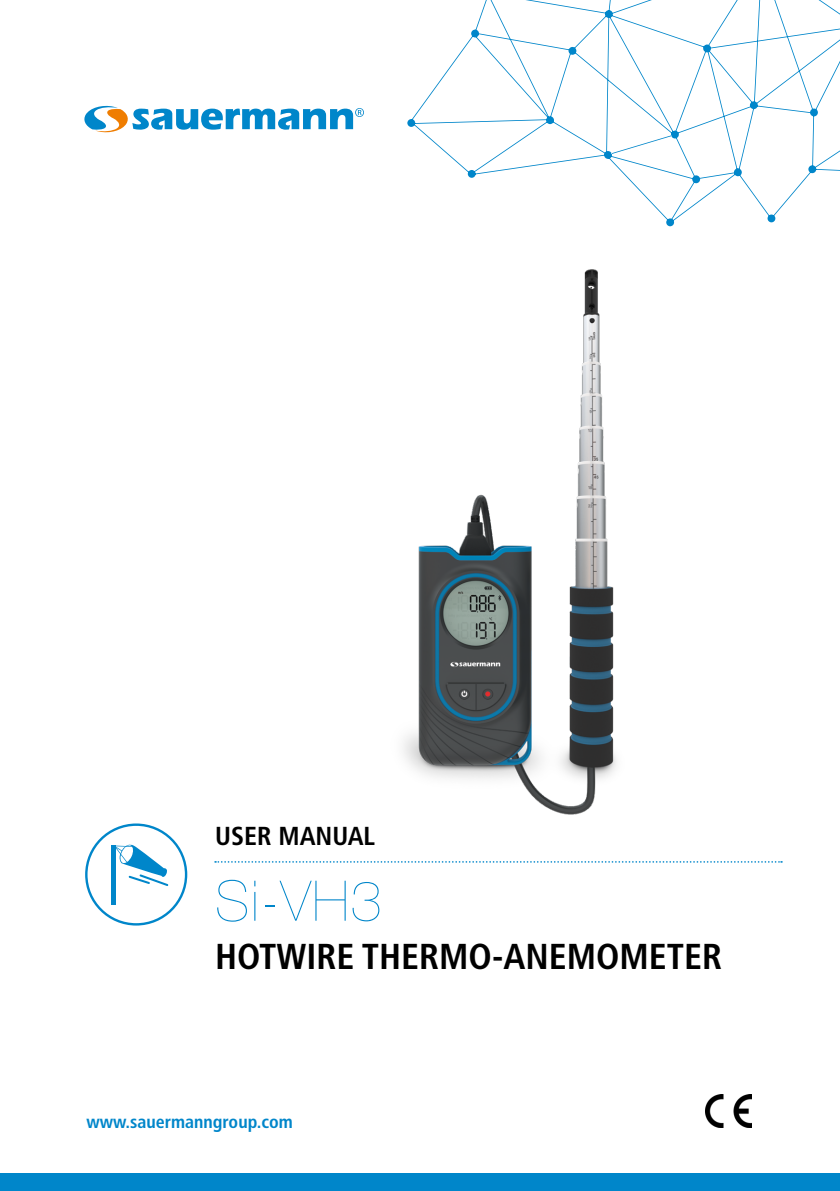
<style>
.page{position:relative;width:840px;height:1191px;background:#fff}
.page>*{position:absolute;margin:0;border:0;box-sizing:border-box;transform-origin:0 0}
.t1{font:200 56px "Helvetica Neue LT Std";color:#0086ca}
.t2{font:700 condensed 36px "Frutiger LT Std";color:#000}
.t3{font:700 condensed 26px "Frutiger LT Std";color:#000}
.t4{font:700 condensed 18px "Frutiger LT Std";color:#0086ca}
</style>
<div class="page">
<svg style="left:84px;top:106px;width:280px;height:26px"></svg>
<div style="left:0;top:1173px;width:839px;height:18px;background:#0086ca"></div>
<svg style="left:407px;top:0;width:432px;height:226px"></svg>
<img style="left:705px;top:1094px;width:46px;height:33px">
<img style="left:403px;top:200px;width:248px;height:615px">
<svg style="left:215px;top:861px;width:566px;height:1px"></svg>
<svg style="left:86px;top:824px;width:100px;height:100px"></svg>
<p class="t3" style="left:215px;top:820px;width:161px">USER MANUAL</p>
<h1 class="t1" style="left:215px;top:868px;width:168px">Si-VH3</h1>
<p class="t2" style="left:215px;top:935px;width:508px">HOTWIRE THERMO-ANEMOMETER</p>
<p class="t4" style="left:86px;top:1110px;width:207px">www.sauermanngroup.com</p>
</div>
